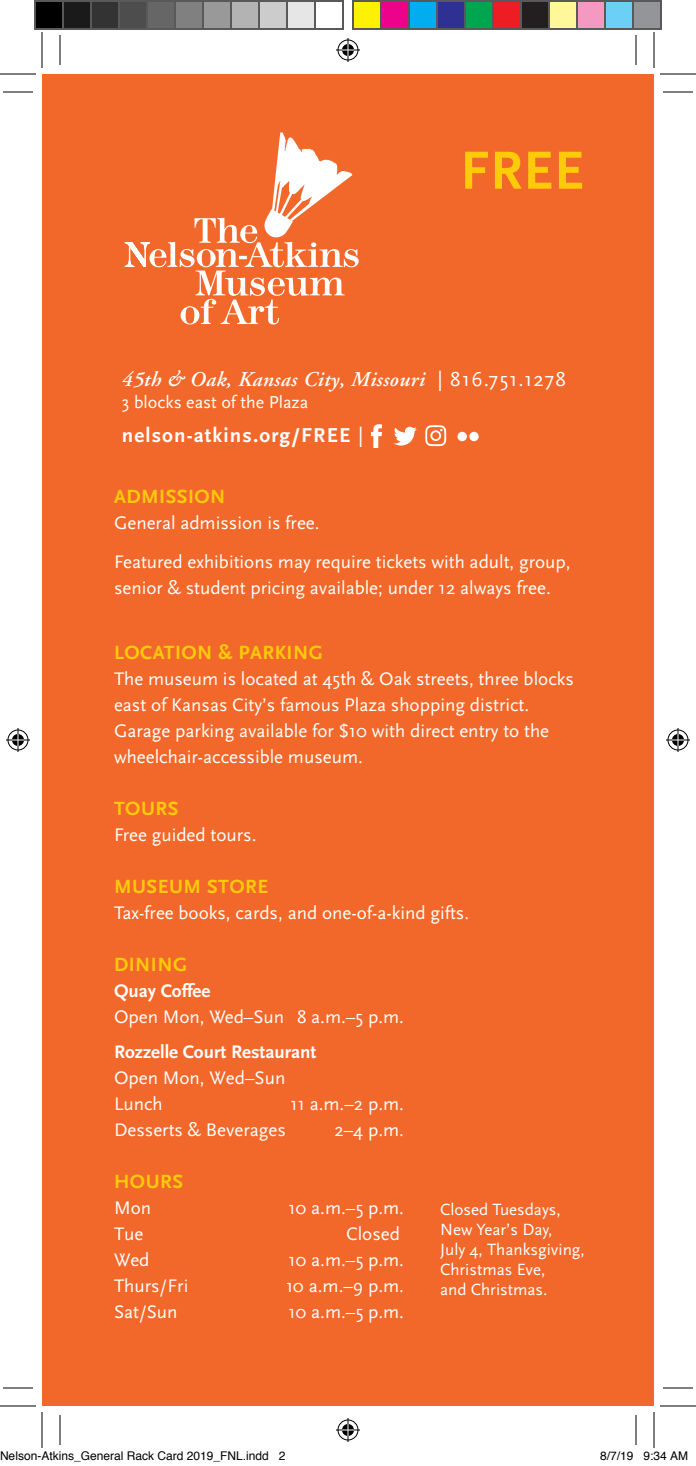
<style>
.page{position:relative;width:696px;height:1466px;background:#fff}
.page>*{position:absolute;margin:0;border:0;box-sizing:border-box;transform-origin:0 0}
.t1{font:700 56px "Scala Sans";color:#feca0a}
.t2{font:italic 600 21px "Adobe Garamond";letter-spacing:.02em;color:#fff}
.t3{font:700 21px "Scala Sans OT";letter-spacing:.055em;color:#fff}
.t4{font:700 20px "Scala Sans";letter-spacing:.025em;color:#feca0a}
.t5{font:19px/26px "Scala Sans";color:#fff}
.t6{font:19px/26px "Scala Sans OT";color:#fff}
.t7{font:700 19px "Scala Sans";color:#fff}
.t8{font:18px "Scala Sans";color:#fff}
.t9{font:17px/20px "Scala Sans";color:#fff}
.t10{font:12px "Helvetica";color:#000}
.s1{font-family:"Scala Sans OT";font-weight:400;font-style:normal}
.s2{font-weight:400}
.s3{font-weight:700}
.s4{font-family:"Scala Sans OT"}
</style>
<div class="page">
<div style="left:42px;top:74px;width:612px;height:1332px;background:#f2682a"></div>
<svg style="left:125px;top:132px;width:234px;height:193px"></svg>
<svg style="left:371px;top:424px;width:11px;height:24px"></svg>
<svg style="left:394px;top:427px;width:23px;height:19px"></svg>
<div style="left:469px;top:432px;width:10px;height:9px;background:#fff;border-radius:50%"></div>
<div style="left:457px;top:432px;width:10px;height:9px;background:#fff;border-radius:50%"></div>
<svg style="left:425px;top:425px;width:21px;height:21px"></svg>
<hr style="left:3px;top:92px;width:30px;height:1px;background:#000">
<hr style="left:663px;top:92px;width:30px;height:1px;background:#000">
<hr style="left:3px;top:1388px;width:30px;height:1px;background:#000">
<hr style="left:663px;top:1388px;width:30px;height:1px;background:#000">
<hr style="left:60px;top:35px;width:1px;height:30px;background:#000">
<hr style="left:60px;top:1415px;width:1px;height:30px;background:#000">
<hr style="left:636px;top:35px;width:1px;height:30px;background:#000">
<hr style="left:636px;top:1415px;width:1px;height:30px;background:#000">
<hr style="left:0;top:74px;width:36px;height:1px;background:#000">
<hr style="left:660px;top:74px;width:36px;height:1px;background:#000">
<hr style="left:0;top:1406px;width:36px;height:1px;background:#000">
<hr style="left:660px;top:1406px;width:36px;height:1px;background:#000">
<hr style="left:42px;top:32px;width:1px;height:36px;background:#000">
<hr style="left:42px;top:1412px;width:1px;height:36px;background:#000">
<hr style="left:654px;top:32px;width:1px;height:36px;background:#000">
<hr style="left:654px;top:1412px;width:1px;height:36px;background:#000">
<svg style="left:336px;top:38px;width:24px;height:24px"></svg>
<svg style="left:336px;top:1418px;width:24px;height:24px"></svg>
<svg style="left:6px;top:728px;width:24px;height:24px"></svg>
<svg style="left:666px;top:728px;width:24px;height:24px"></svg>
<div style="left:35px;top:1px;width:28px;height:28px;background:#000"></div>
<div style="left:34px;top:0;width:30px;height:30px;border:2px solid #595959"></div>
<div style="left:63px;top:1px;width:28px;height:28px;background:#1a1a1a"></div>
<div style="left:62px;top:0;width:30px;height:30px;border:2px solid #595959"></div>
<div style="left:91px;top:1px;width:28px;height:28px;background:#333"></div>
<div style="left:90px;top:0;width:30px;height:30px;border:2px solid #595959"></div>
<div style="left:119px;top:1px;width:28px;height:28px;background:#4d4d4d"></div>
<div style="left:118px;top:0;width:30px;height:30px;border:2px solid #595959"></div>
<div style="left:147px;top:1px;width:28px;height:28px;background:#666"></div>
<div style="left:146px;top:0;width:30px;height:30px;border:2px solid #595959"></div>
<div style="left:175px;top:1px;width:28px;height:28px;background:#808080"></div>
<div style="left:174px;top:0;width:30px;height:30px;border:2px solid #595959"></div>
<div style="left:203px;top:1px;width:28px;height:28px;background:#999"></div>
<div style="left:202px;top:0;width:30px;height:30px;border:2px solid #595959"></div>
<div style="left:231px;top:1px;width:28px;height:28px;background:#b3b3b3"></div>
<div style="left:230px;top:0;width:30px;height:30px;border:2px solid #595959"></div>
<div style="left:259px;top:1px;width:28px;height:28px;background:#ccc"></div>
<div style="left:258px;top:0;width:30px;height:30px;border:2px solid #595959"></div>
<div style="left:287px;top:1px;width:28px;height:28px;background:#e6e6e6"></div>
<div style="left:286px;top:0;width:30px;height:30px;border:2px solid #595959"></div>
<div style="left:314px;top:0;width:30px;height:30px;border:2px solid #595959"></div>
<div style="left:353px;top:1px;width:28px;height:28px;background:#fff101"></div>
<div style="left:352px;top:0;width:30px;height:30px;border:2px solid #595959"></div>
<div style="left:381px;top:1px;width:28px;height:28px;background:#ed028c"></div>
<div style="left:380px;top:0;width:30px;height:30px;border:2px solid #595959"></div>
<div style="left:409px;top:1px;width:28px;height:28px;background:#00aeef"></div>
<div style="left:408px;top:0;width:30px;height:30px;border:2px solid #595959"></div>
<div style="left:437px;top:1px;width:28px;height:28px;background:#2e3092"></div>
<div style="left:436px;top:0;width:30px;height:30px;border:2px solid #595959"></div>
<div style="left:465px;top:1px;width:28px;height:28px;background:#00a54f"></div>
<div style="left:464px;top:0;width:30px;height:30px;border:2px solid #595959"></div>
<div style="left:493px;top:1px;width:28px;height:28px;background:#ee1d23"></div>
<div style="left:492px;top:0;width:30px;height:30px;border:2px solid #595959"></div>
<div style="left:521px;top:1px;width:28px;height:28px;background:#231f20"></div>
<div style="left:520px;top:0;width:30px;height:30px;border:2px solid #595959"></div>
<div style="left:549px;top:1px;width:28px;height:28px;background:#fff79a"></div>
<div style="left:548px;top:0;width:30px;height:30px;border:2px solid #595959"></div>
<div style="left:577px;top:1px;width:28px;height:28px;background:#f499c2"></div>
<div style="left:576px;top:0;width:30px;height:30px;border:2px solid #595959"></div>
<div style="left:605px;top:1px;width:28px;height:28px;background:#6bcff6"></div>
<div style="left:604px;top:0;width:30px;height:30px;border:2px solid #595959"></div>
<div style="left:633px;top:1px;width:28px;height:28px;background:#939598"></div>
<div style="left:632px;top:0;width:30px;height:30px;border:2px solid #595959"></div>
<h1 class="t1" style="left:460px;top:140px;width:125px">FREE</h1>
<p class="t2" style="left:122px;top:367px;width:445px">45th &amp; Oak, Kansas City, Missouri <span class="s1">| 816.751.1278</span></p>
<p class="t8" style="left:122px;top:392px;width:188px">3 blocks east of the Plaza</p>
<p class="t3" style="left:122px;top:424px;width:243px">nelson-atkins.org/FREE <span class="s2">|</span></p>
<p class="t4" style="left:114px;top:486px;width:113px">ADMISSION</p>
<p class="t5" style="left:114px;top:503px;width:458px;line-height:39.4px">General admission is free.<br>Featured exhibitions may require tickets with adult, group,</p>
<p class="t5" style="left:114px;top:575px;width:438px">senior &amp; student pricing available; under 12 always free.</p>
<p class="t4" style="left:114px;top:642px;width:210px">LOCATION &amp; PARKING</p>
<p class="t5" style="left:114px;top:667px;width:461px">The museum is located at 45th &amp; Oak streets, three blocks east of Kansas City’s famous Plaza shopping district.<br>Garage parking available for $10 with direct entry to the wheelchair-accessible museum.</p>
<p class="t4" style="left:114px;top:798px;width:66px">TOURS</p>
<p class="t5" style="left:114px;top:823px;width:144px">Free guided tours.</p>
<p class="t4" style="left:114px;top:876px;width:156px">MUSEUM STORE</p>
<p class="t5" style="left:114px;top:901px;width:357px">Tax-free books, cards, and one-of-a-kind gifts.</p>
<p class="t4" style="left:114px;top:954px;width:75px">DINING</p>
<p class="t5" style="left:114px;top:979px;width:291px"><span class="s3">Quay Coffee<br></span><span class="s4">Open Mon,</span> Wed–Sun 8 a.m.–5 p.m.</p>
<p class="t7" style="left:114px;top:1042px;width:204px">Rozzelle Court Restaurant</p>
<p class="t6" style="left:114px;top:1066px;width:173px">Open Mon, Wed–Sun<br>Lunch</p>
<p class="t6" style="left:290px;top:1092px;width:115px">11 a.m.–2 p.m.</p>
<p class="t6" style="left:114px;top:1118px;width:173px">Desserts &amp; Beverages</p>
<p class="t6" style="left:334px;top:1118px;width:71px">2–4 p.m.</p>
<p class="t4" style="left:114px;top:1171px;width:71px">HOURS</p>
<p class="t6" style="left:114px;top:1196px;width:39px">Mon</p>
<p class="t6" style="left:288px;top:1196px;width:117px">10 a.m.–5 p.m.</p>
<p class="t6" style="left:114px;top:1222px;width:31px">Tue</p>
<p class="t6" style="left:346px;top:1222px;width:55px">Closed</p>
<p class="t6" style="left:114px;top:1248px;width:37px">Wed</p>
<p class="t6" style="left:288px;top:1248px;width:117px">10 a.m.–5 p.m.</p>
<p class="t6" style="left:114px;top:1274px;width:76px">Thurs/Fri</p>
<p class="t6" style="left:286px;top:1274px;width:120px">10 a.m.–9 p.m.</p>
<p class="t6" style="left:114px;top:1300px;width:65px">Sat/Sun</p>
<p class="t6" style="left:288px;top:1300px;width:117px">10 a.m.–5 p.m.</p>
<p class="t9" style="left:440px;top:1200px;width:146px">Closed Tuesdays,<br>New Year’s Day,<br>July 4, Thanksgiving,<br>Christmas Eve,<br>and Christmas.</p>
<p class="t10" style="left:0;top:1447px;width:287px">Nelson-Atkins_General Rack Card 2019_FNL.indd 2</p>
<p class="t10" style="left:600px;top:1447px;width:90px">8/7/19 9:34 AM</p>
</div>
